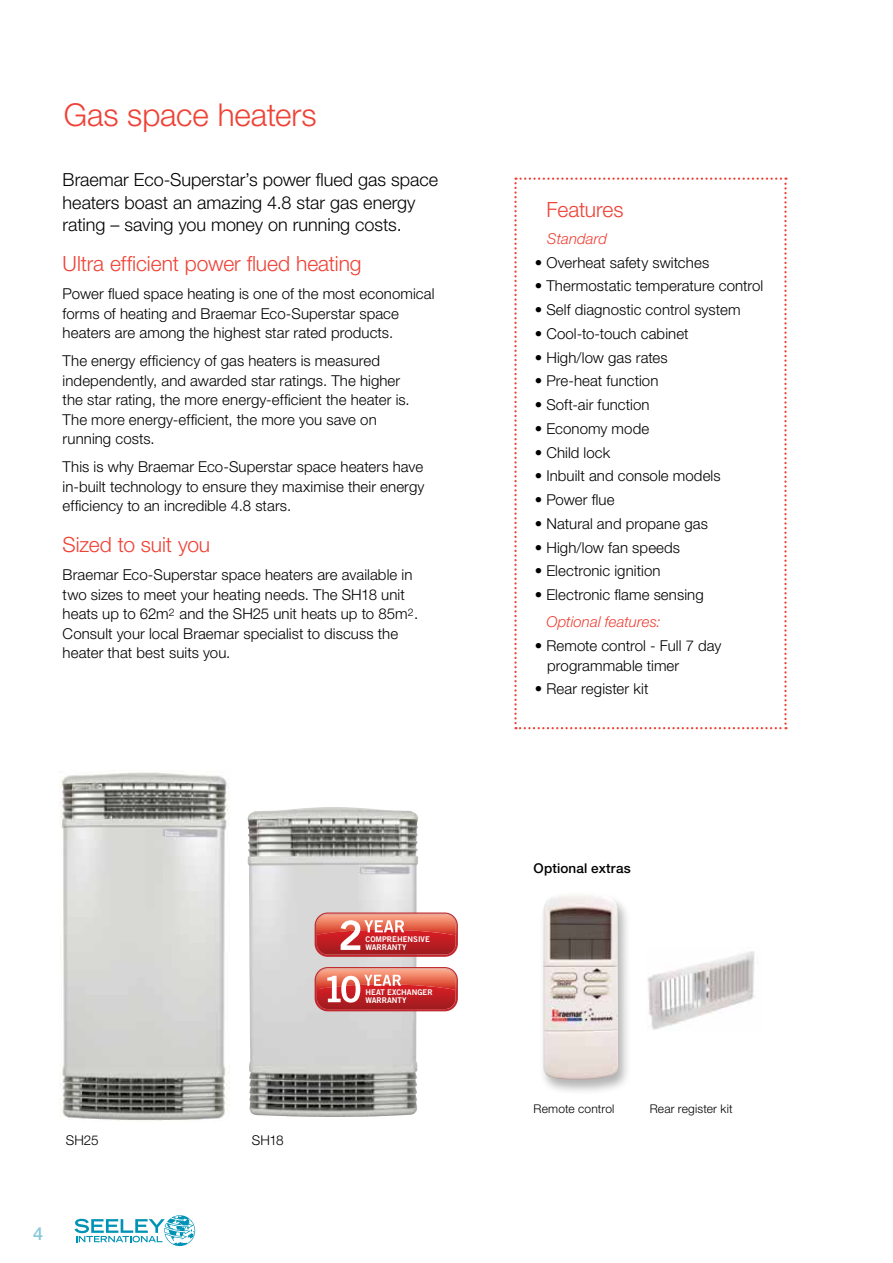
<style>
.page{position:relative;width:893px;height:1263px;background:#fff}
.page>*{position:absolute;margin:0;border:0;box-sizing:border-box;transform-origin:0 0}
.t1{font:300 31.5px "Helvetica Neue LT Std";letter-spacing:-.005em;color:#ef4135}
.t2{font:300 21px "Helvetica Neue LT Std";letter-spacing:-.005em;color:#ef4135}
.t3{font:300 18px/22.5px "Helvetica Neue LT Std";color:#000}
.t4{font:500 18px "Helvetica Neue LT Std";color:#87c9db}
.t5{font:300 15px/19.5px "Helvetica Neue LT Std";letter-spacing:.005em;color:#000}
.t6{font:italic 300 15px "Helvetica Neue LT Std";letter-spacing:.005em;color:#ef4135}
.t7{font:500 13.5px "Helvetica Neue LT Std";letter-spacing:.01em;color:#000}
.t8{font:300 13.5px "Helvetica Neue LT Std";letter-spacing:-.01em;color:#000}
.t9{font:300 12px "Helvetica Neue LT Std";letter-spacing:.015em;color:#000}
.t10{font:7.8px/7.8px "Trade Gothic LT Std Bd 2";color:#fff}
</style>
<div class="page">
<svg style="left:75px;top:1215px;width:120px;height:31px"></svg>
<img style="left:248px;top:807px;width:170px;height:310px">
<svg style="left:514px;top:178px;width:273px;height:551px"></svg>
<div style="left:538px;top:890px;width:93px;height:206px;background:#000;opacity:.3"></div>
<img style="left:543px;top:892px;width:75px;height:188px">
<img style="left:59px;top:771px;width:170px;height:350px">
<img style="left:647px;top:951px;width:108px;height:79px">
<svg style="left:315px;top:967px;width:143px;height:44px;background:#d35a55"></svg>
<svg style="left:315px;top:912px;width:143px;height:45px;background:#d35954"></svg>
<h1 class="t1" style="left:64px;top:96px;width:254px">Gas space heaters</h1>
<p class="t3" style="left:63px;top:168px;width:377px">Braemar Eco-Superstar’s power flued gas space heaters boast an amazing 4.8 star gas energy rating – saving you money on running costs.</p>
<h2 class="t2" style="left:63px;top:251px;width:300px">Ultra efficient power flued heating</h2>
<p class="t5" style="left:63px;top:284px;width:373px">Power flued space heating is one of the most economical forms of heating and Braemar Eco-Superstar space heaters are among the highest star rated products.</p>
<p class="t5" style="left:63px;top:351px;width:349px">The energy efficiency of gas heaters is measured independently, and awarded star ratings. The higher the star rating, the more energy-efficient the heater is.<br>The more energy-efficient, the more you save on running costs.</p>
<p class="t5" style="left:63px;top:457px;width:363px;text-align:justify">This is why Braemar Eco-Superstar space heaters have in-built technology to ensure they maximise their energy efficiency to an incredible 4.8 stars.</p>
<h2 class="t2" style="left:63px;top:532px;width:149px">Sized to suit you</h2>
<p class="t5" style="left:63px;top:565px;width:357px">Braemar Eco-Superstar space heaters are available in two sizes to meet your heating needs. The SH18 unit heats up to 62m<sup>2</sup> and the SH25 unit heats up to 85m<sup>2</sup>.<br>Consult your local Braemar specialist to discuss the heater that best suits you.</p>
<p class="t8" style="left:66px;top:1132px;width:34px">SH25</p>
<p class="t8" style="left:252px;top:1132px;width:33px">SH18</p>
<p class="t4" style="left:33px;top:1223px;width:12px">4</p>
<p class="t10" style="left:366px;top:935px;width:66px">COMPREHENSIVE<br>WARRANTY</p>
<p class="t10" style="left:366px;top:988px;width:69px">HEAT EXCHANGER<br>WARRANTY</p>
<h2 class="t2" style="left:546px;top:197px;width:79px">Features</h2>
<p class="t6" style="left:547px;top:230px;width:61px">Standard</p>
<p class="t5" style="left:535px;top:252px;width:176px">• Overheat safety switches</p>
<p class="t5" style="left:535px;top:276px;width:230px">• Thermostatic temperature control</p>
<p class="t5" style="left:535px;top:300px;width:207px">• Self diagnostic control system</p>
<p class="t5" style="left:535px;top:324px;width:155px">• Cool-to-touch cabinet</p>
<p class="t5" style="left:535px;top:347px;width:135px">• High/low gas rates</p>
<p class="t5" style="left:535px;top:371px;width:125px">• Pre-heat function</p>
<p class="t5" style="left:535px;top:395px;width:116px">• Soft-air function</p>
<p class="t5" style="left:535px;top:419px;width:116px">• Economy mode</p>
<p class="t5" style="left:535px;top:442px;width:77px">• Child lock</p>
<p class="t5" style="left:535px;top:466px;width:187px">• Inbuilt and console models</p>
<p class="t5" style="left:535px;top:490px;width:81px">• Power flue</p>
<p class="t5" style="left:535px;top:514px;width:175px">• Natural and propane gas</p>
<p class="t5" style="left:535px;top:537px;width:147px">• High/low fan speeds</p>
<p class="t5" style="left:535px;top:561px;width:127px">• Electronic ignition</p>
<p class="t5" style="left:535px;top:585px;width:170px">• Electronic flame sensing</p>
<p class="t6" style="left:546px;top:613px;width:116px">Optional features:</p>
<p class="t5" style="left:547px;top:636px;width:176px;text-indent:-13px">• Remote control - Full 7 day programmable timer</p>
<p class="t5" style="left:535px;top:679px;width:115px">• Rear register kit</p>
<p class="t7" style="left:534px;top:860px;width:99px">Optional extras</p>
<p class="t9" style="left:534px;top:1102px;width:82px">Remote control</p>
<p class="t9" style="left:650px;top:1101px;width:84px">Rear register kit</p>
</div>
